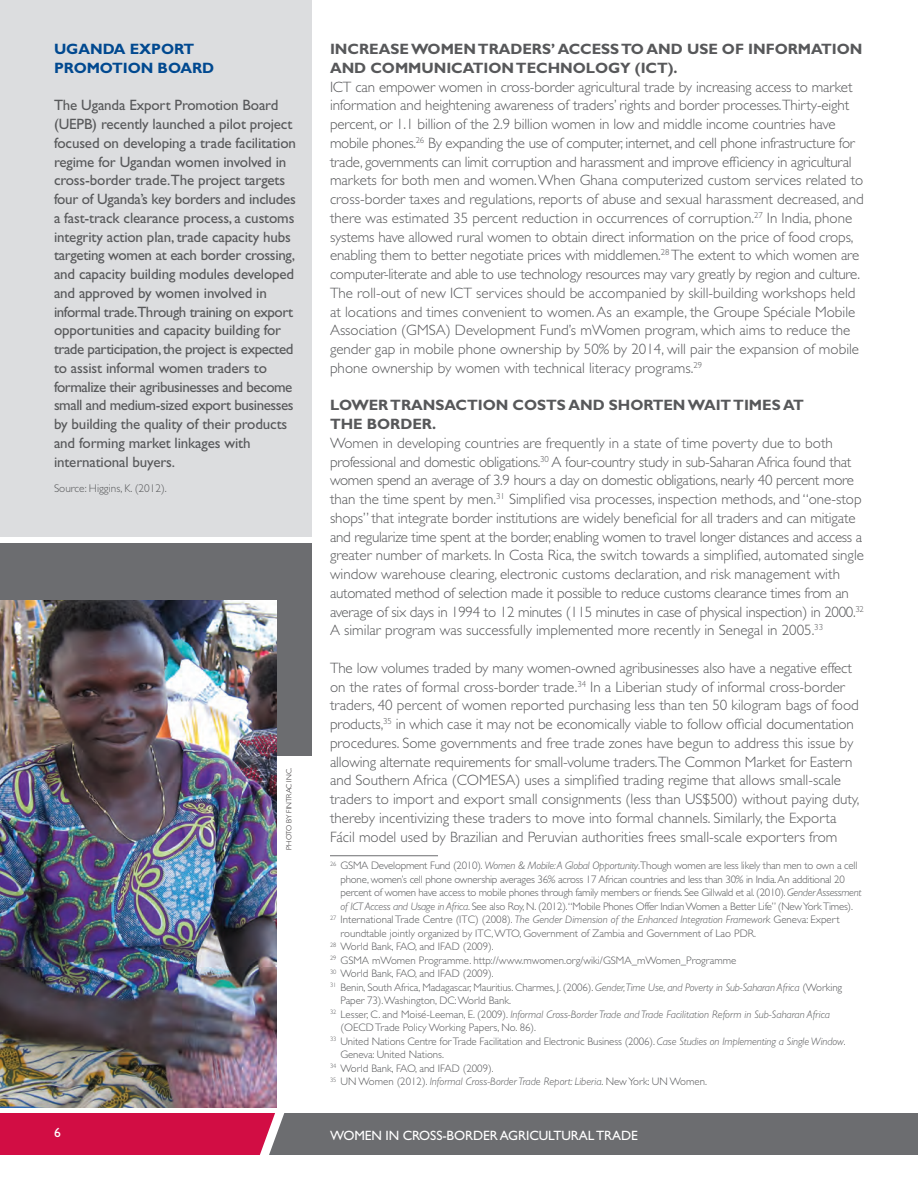
<style>
.page{position:relative;width:918px;height:1188px;background:#fff}
.page>*{position:absolute;margin:0;border:0;box-sizing:border-box;transform-origin:0 0}
.t1{font:300 15px/18.8px "Gill Sans Std";letter-spacing:-.01em;color:#57585a}
.t2{font:15px/18.8px "Gill Sans Std";letter-spacing:-.01em;color:#57585a}
.t3{font:700 15px "Gill Sans Std";letter-spacing:-.005em;color:#57585a}
.t4{font:700 15px/18.8px "Gill Sans Std";letter-spacing:-.005em;color:#014990}
.t5{font:13.5px "Gill Sans Std";letter-spacing:-.01em;color:#fff}
.t6{font:300 11.25px "Gill Sans Std";color:#57585a}
.t7{font:300 10.8px "Gill Sans Std";letter-spacing:-.01em;color:#57585a}
.t8{font:italic 300 10.8px "Gill Sans Std";color:#57585a}
.t9{font:300 7.5px "Gill Sans Std";letter-spacing:-.005em;color:#231f20}
.s1{font-style:italic}
.s2{font-style:normal}
</style>
<div class="page">
<svg style="left:0;top:1113px;width:918px;height:42px;background:#8b5264"></svg>
<hr style="left:330px;top:855px;width:108px;height:1px;background:#6c6d70">
<div style="left:0;top:0;width:312px;height:537px;background:#dcdddf"></div>
<div style="left:0;top:543px;width:312px;height:213px;background:#6c6d70"></div>
<img style="left:0;top:600px;width:276px;height:507px">
<p class="t4" style="left:54px;top:40px;width:162px">UGANDA EXPORT<br>PROMOTION BOARD</p>
<p class="t2" style="left:54px;top:96px;width:243px">The Uganda Export Promotion Board (UEPB) recently launched a pilot project focused on developing a trade facilitation regime for Ugandan women involved in cross-border trade.The project targets four of Uganda’s key borders and includes a fast-track clearance process, a customs integrity action plan, trade capacity hubs targeting women at each border crossing, and capacity building modules developed and approved by women involved in informal trade.Through training on export opportunities and capacity building for trade participation, the project is expected to assist informal women traders to formalize their agribusinesses and become small and medium-sized export businesses by building the quality of their products and forming market linkages with international buyers.</p>
<p class="t6" style="left:54px;top:481px;width:114px">Source: Higgins, K. (2012).</p>
<p class="t9" style="left:285px;top:850px;width:83px;rotate:-90deg">Ph oto BY Fintrac Inc .</p>
<p class="t3" style="left:330px;top:40px;width:160px">INCREASE WOMEN TRA</p>
<p class="t3" style="left:510px;top:40px;width:53px">DERS’ ACC</p>
<p class="t3" style="left:592px;top:40px;width:208px">ESS TO AND USE OF INFORMAT</p>
<p class="t3" style="left:832px;top:40px;width:32px">ION</p>
<p class="t3" style="left:330px;top:59px;width:133px">AND COMMUNICAT</p>
<p class="t3" style="left:483px;top:59px;width:196px">ION TEC HNOLOGY (ICT).</p>
<p class="t1" style="left:330px;top:77px;width:535px">ICT can empower women in cross-border agricultural trade by increasing access to market information and heightening awareness of traders’ rights and border processes.Thirty-eight percent, or 1.1 billion of the 2.9 billion women in low and middle income countries have mobile phones.<sup>26</sup> By expanding the use of computer, internet, and cell phone infrastructure for trade, governments can limit corruption and harassment and improve efficiency in agricultural markets for both men and women. When Ghana computerized custom services related to cross-border taxes and regulations, reports of abuse and sexual harassment decreased, and there was estimated 35 percent reduction in occurrences of corruption.<sup>27</sup> In India, phone systems have allowed rural women to obtain direct information on the price of food crops, enabling them to better negotiate prices with middlemen.<sup>28</sup> The extent to which women are computer-literate and able to use technology resources may vary greatly by region and culture.<br>The roll-out of new ICT services should be accompanied by skill-building workshops held at locations and times convenient to women. As an example, the Groupe Spéciale Mobile Association (GMSA) Development Fund’s mWomen program, which aims to reduce the gender gap in mobile phone ownership by 50% by 2014, will pair the expansion of mobile phone ownership by women with technical literacy programs.<sup>29</sup></p>
<p class="t3" style="left:330px;top:396px;width:72px">LOWER TRA</p>
<p class="t3" style="left:423px;top:396px;width:34px">NSACT</p>
<p class="t3" style="left:478px;top:396px;width:220px">ION COSTS AND SHORTEN WA</p>
<p class="t3" style="left:716px;top:396px;width:75px">IT TIMES AT</p>
<p class="t3" style="left:330px;top:415px;width:108px">THE BORDER.</p>
<p class="t1" style="left:330px;top:434px;width:536px">Women in developing countries are frequently in a state of time poverty due to both professional and domestic obligations.<sup>30</sup> A four-country study in sub-Saharan Africa found that women spend an average of 3.9 hours a day on domestic obligations, nearly 40 percent more than the time spent by men.<sup>31</sup> Simplified visa processes, inspection methods, and “one-stop shops” that integrate border institutions are widely beneficial for all traders and can mitigate and regularize time spent at the border, enabling women to travel longer distances and access a greater number of markets. In Costa Rica, the switch towards a simplified, automated single window warehouse clearing, electronic customs declaration, and risk management with automated method of selection made it possible to reduce customs clearance times from an average of six days in 1994 to 12 minutes (115 minutes in case of physical inspection) in 2000.<sup>32<br></sup>A similar program was successfully implemented more recently in Senegal in 2005.<sup>33</sup></p>
<p class="t1" style="left:330px;top:659px;width:531px">The low volumes traded by many women-owned agribusinesses also have a negative effect on the rates of formal cross-border trade.<sup>34</sup> In a Liberian study of informal cross-border traders, 40 percent of women reported purchasing less than ten 50 kilogram bags of food products,<sup>35</sup> in which case it may not be economically viable to follow official documentation procedures. Some governments and free trade zones have begun to address this issue by allowing alternate requirements for small-volume traders.The Common Market for Eastern and Southern Africa (COMESA) uses a simplified trading regime that allows small-scale traders to import and export small consignments (less than US$500) without paying duty, thereby incentivizing these traders to move into formal channels. Similarly, the Exporta Fácil model used by Brazilian and Peruvian authorities frees small-scale exporters from</p>
<p class="t7" style="left:330px;top:860px;width:529px"><sup>26</sup> GSMA Development Fund (2010). <span class="s1">Women &amp; Mobile: A Global Opportunity</span>.Though women are less likely than men to own a cell</p>
<p class="t7" style="left:341px;top:873px;width:506px">phone, women’s cell phone ownership averages 36% across 17 African countries and less than 30% in India. An additional 20</p>
<p class="t7" style="left:341px;top:887px;width:523px">percent of women have access to mobile phones through family members or friends. See Gillwald et al. (2010). <span class="s1">Gender Assessment</span></p>
<p class="t7" style="left:341px;top:900px;width:514px"><span class="s1">of ICT Access and Usage in Africa</span>. See also Roy, N. (2012).“Mobile Phones Offer Indian Women a Better Life” (New York Times).</p>
<p class="t8" style="left:330px;top:914px;width:511px"><sup>27</sup> <span class="s2">International Trade Centre (ITC) (2008).</span> The Gender Dimension of the Enhanced Integration Framework <span class="s2">Geneva: Expert</span></p>
<p class="t7" style="left:341px;top:927px;width:417px">roundtable jointly organized by ITC, WTO, Government of Zambia and Government of Lao PDR.</p>
<p class="t7" style="left:330px;top:941px;width:165px"><sup>28</sup> World Bank, FAO, and IFAD (2009).</p>
<p class="t7" style="left:330px;top:954px;width:408px"><sup>29</sup> GSMA mWomen Programme. http://www.mwomen.org/wiki/GSMA_mWomen_Programme</p>
<p class="t7" style="left:330px;top:968px;width:165px"><sup>30</sup> World Bank, FAO, and IFAD (2009).</p>
<p class="t7" style="left:330px;top:981px;width:514px"><sup>31</sup> Benin, South Africa, Madagascar, Mauritius. Charmes, J. (2006). <span class="s1">Gender,Time Use, and Poverty in Sub-Saharan Africa</span> (Working</p>
<p class="t7" style="left:341px;top:995px;width:172px">Paper 73). Washington, DC: World Bank.</p>
<p class="t8" style="left:330px;top:1008px;width:502px"><sup>32</sup> <span class="s2">Lesser, C. and Moisé-Leeman, E. (2009).</span> Informal Cross-Border Trade and Trade Facilitation Reform in Sub-Saharan Africa</p>
<p class="t7" style="left:341px;top:1022px;width:197px">(OECD Trade Policy Working Papers, No. 86).</p>
<p class="t7" style="left:330px;top:1035px;width:517px"><sup>33</sup> United Nations Centre for Trade Facilitation and Electronic Business (2006). <span class="s1">Case Studies on Implementing a Single Window</span>.</p>
<p class="t7" style="left:341px;top:1049px;width:105px">Geneva: United Nations.</p>
<p class="t7" style="left:330px;top:1062px;width:165px"><sup>34</sup> World Bank, FAO, and IFAD (2009).</p>
<p class="t8" style="left:330px;top:1076px;width:378px"><sup>35</sup> <span class="s2">UN Women (2012).</span> Informal Cross-Border Trade Report: Liberia<span class="s2">. New York: UN Women.</span></p>
<p class="t5" style="left:54px;top:1125px;width:8px">6</p>
<p class="t5" style="left:330px;top:1128px;width:309px">Women in Cross-Border Agricultural Trade</p>
</div>
